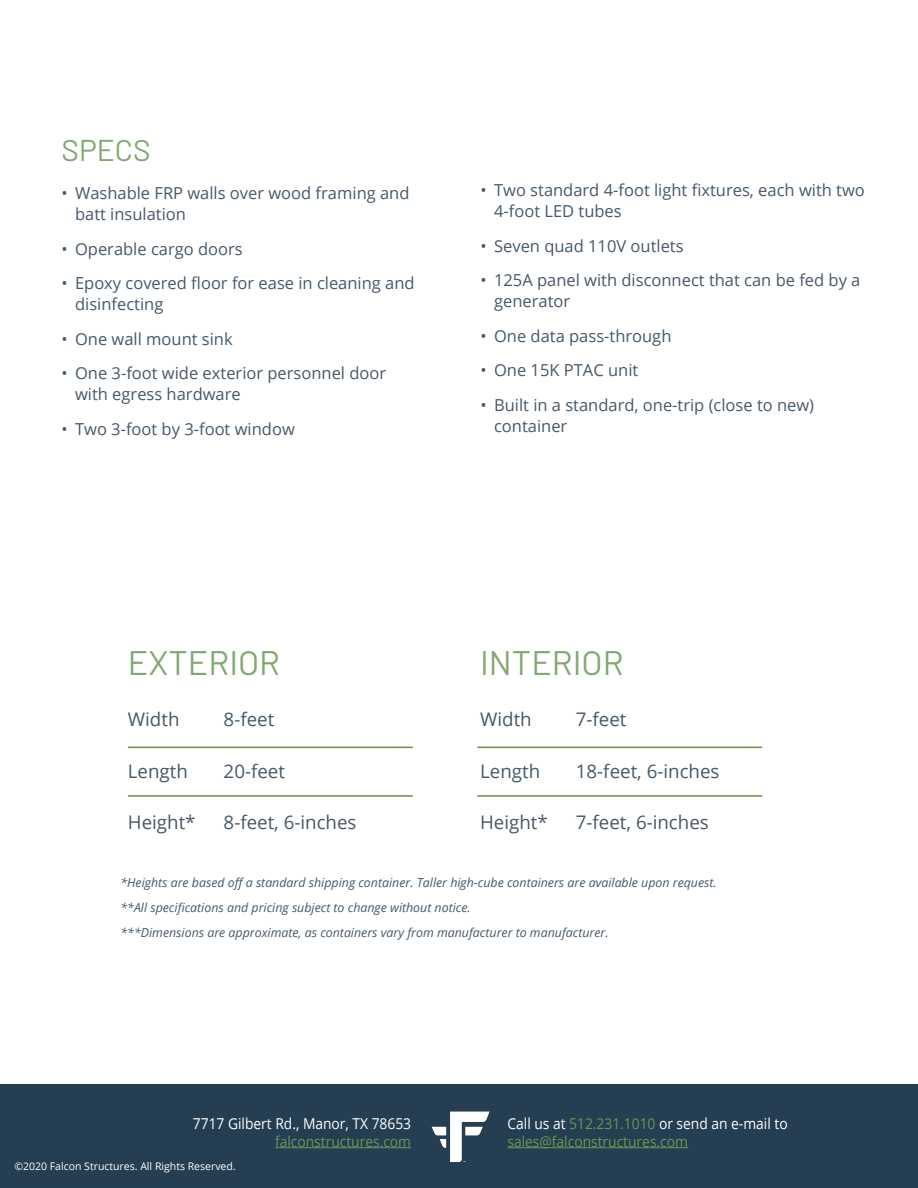
<style>
.page{position:relative;width:918px;height:1188px;background:#fff}
.page>*{position:absolute;margin:0;border:0;box-sizing:border-box;transform-origin:0 0}
.t1{font:34.05px "Barlow";color:#82a870}
.t2{font:30px "Barlow";color:#82a870}
.t3{font:18.75px "Open Sans";color:#45586a}
.t4{font:16.5px/21px "Open Sans";color:#45586a}
.t5{font:15px/18px "Open Sans";color:#699953;scale:.92 1}
.t6{font:15px "Open Sans";color:#fff;scale:.92 1}
.t7{font:italic 12.3px/25px "Open Sans";color:#45586a}
.t8{font:10.5px "Open Sans";color:#fff}
.s1{color:#fff}
</style>
<div class="page">
<div style="left:0;top:1084px;width:918px;height:104px;background:#253e51"></div>
<hr style="left:275px;top:1147px;width:136px;height:1px;background:#699953">
<hr style="left:507px;top:1147px;width:181px;height:1px;background:#699953">
<img style="left:431px;top:1111px;width:59px;height:52px">
<hr style="left:128px;top:747px;width:285px;height:1px;background:#709749">
<hr style="left:128px;top:795px;width:285px;height:2px;background:#709749">
<hr style="left:477px;top:747px;width:285px;height:1px;background:#709749">
<hr style="left:477px;top:795px;width:285px;height:2px;background:#709749">
<h2 class="t2" style="left:62px;top:129px;width:91px">SPECS</h2>
<p class="t4" style="left:75px;top:182px;width:336px;text-indent:-13px">• Washable FRP walls over wood framing and batt insulation</p>
<p class="t4" style="left:62px;top:238px;width:183px">• Operable cargo doors</p>
<p class="t4" style="left:75px;top:272px;width:341px;text-indent:-13px">• Epoxy covered floor for ease in cleaning and disinfecting</p>
<p class="t4" style="left:62px;top:328px;width:173px">• One wall mount sink</p>
<p class="t4" style="left:75px;top:362px;width:313px;text-indent:-13px">• One 3-foot wide exterior personnel door with egress hardware</p>
<p class="t4" style="left:62px;top:418px;width:235px">• Two 3-foot by 3-foot window</p>
<p class="t4" style="left:494px;top:179px;width:372px;text-indent:-13px">• Two standard 4-foot light fixtures, each with two<br>4-foot LED tubes</p>
<p class="t4" style="left:481px;top:235px;width:205px">• Seven quad 110V outlets</p>
<p class="t4" style="left:494px;top:269px;width:368px;text-indent:-13px">• 125A panel with disconnect that can be fed by a generator</p>
<p class="t4" style="left:481px;top:325px;width:192px">• One data pass-through</p>
<p class="t4" style="left:481px;top:359px;width:159px">• One 15K PTAC unit</p>
<p class="t4" style="left:494px;top:394px;width:322px;text-indent:-13px">• Built in a standard, one-trip (close to new) container</p>
<h1 class="t1" style="left:128px;top:639px;width:154px">EXTERIOR</h1>
<p class="t3" style="left:128px;top:707px;width:53px">Width</p>
<p class="t3" style="left:224px;top:707px;width:52px">8-feet</p>
<p class="t3" style="left:128px;top:758px;width:62px">Length</p>
<p class="t3" style="left:224px;top:758px;width:63px">20-feet</p>
<p class="t3" style="left:128px;top:809px;width:69px">Height*</p>
<p class="t3" style="left:224px;top:809px;width:134px">8-feet, 6-inches</p>
<h1 class="t1" style="left:480px;top:639px;width:145px">INTERIOR</h1>
<p class="t3" style="left:480px;top:707px;width:53px">Width</p>
<p class="t3" style="left:576px;top:707px;width:52px">7-feet</p>
<p class="t3" style="left:480px;top:758px;width:62px">Length</p>
<p class="t3" style="left:576px;top:758px;width:145px">18-feet, 6-inches</p>
<p class="t3" style="left:480px;top:809px;width:69px">Height*</p>
<p class="t3" style="left:576px;top:809px;width:134px">7-feet, 6-inches</p>
<p class="t7" style="left:120px;top:870px;width:598px">*Heights are based off a standard shipping container. Taller high-cube containers are available upon request. **All specifications and pricing subject to change without notice.<br>***Dimensions are approximate, as containers vary from manufacturer to manufacturer.</p>
<p class="t6" style="left:193px;top:1113px;width:239px">7717 Gilbert Rd., Manor, TX 78653</p>
<p class="t5" style="left:275px;top:1132px;width:149px">falconstructures.com</p>
<p class="t8" style="left:14px;top:1159px;width:223px">©2020 Falcon Structures. All Rights Reserved.</p>
<p class="t5" style="left:507px;top:1114px;width:306px"><span class="s1">Call us at</span> 512.231.1010 <span class="s1">or send an e-mail to </span>sales@falconstructures.com</p>
</div>
